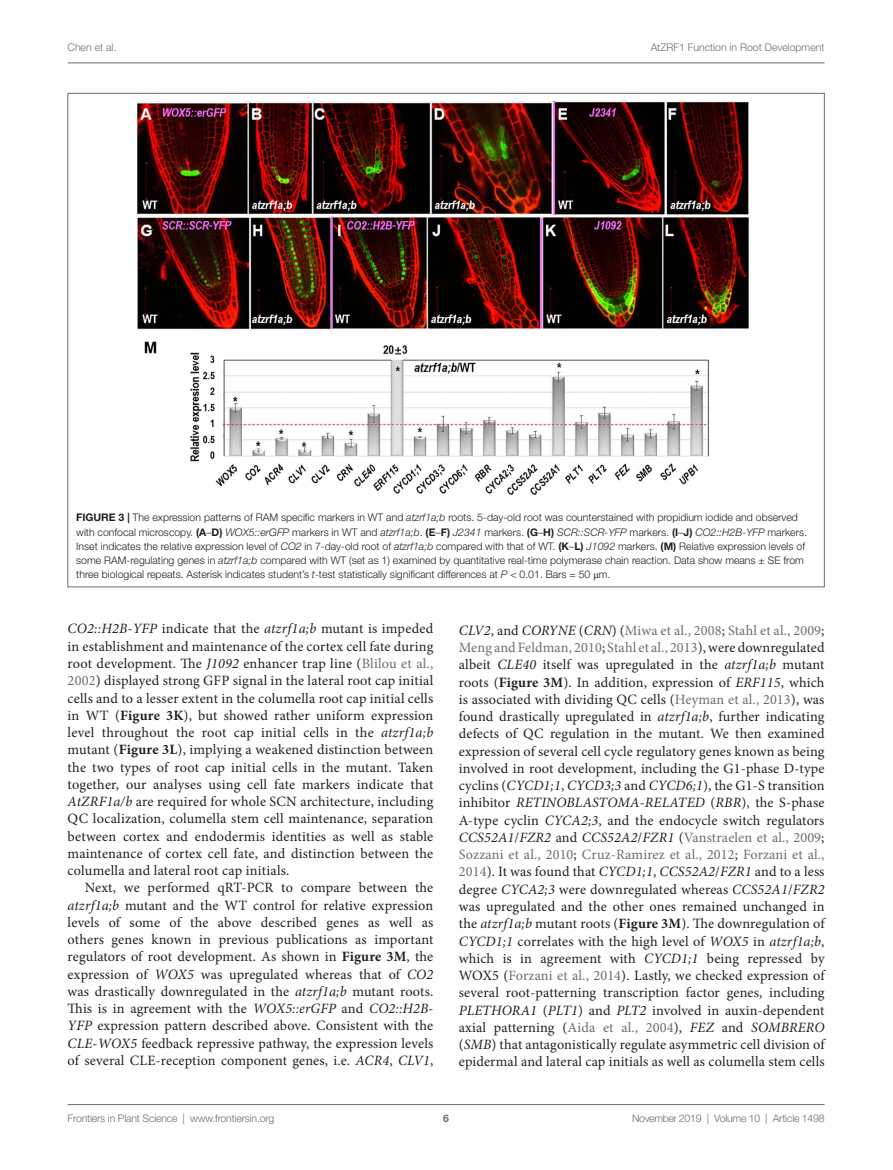
<style>
.page{position:relative;width:893px;height:1170px;background:#fff}
.page>*{position:absolute;margin:0;border:0;box-sizing:border-box;transform-origin:0 0}
.T{font:14.25px/17.2px "Minion Pro MTC";letter-spacing:.01em;color:#231f20;text-align:justify}
.T1{font:14.25px/17.2px "Minion Pro MTC";letter-spacing:.015em;color:#231f20;text-align:justify}
.FC{font:300 10.5px/14.2px "Helvetica Neue LT Std";color:#231f20}
.t1{font:300 10.5px "Helvetica Neue LT Std";letter-spacing:-.015em;color:#6c6d70}
.t2{font:700 10.5px "Helvetica Neue LT Std";color:#6c6d70}
.s1{font-weight:700}
.s2{font-style:italic}
.s3{color:#6c6d70}
.s4{font-family:"Minion Pro";font-weight:700}
</style>
<div class="page">
<hr style="left:68px;top:63px;width:756px;height:1px;background:#6c6d70">
<hr style="left:68px;top:1104px;width:756px;height:1px;background:#6c6d70">
<img style="left:138px;top:102px;width:611px;height:392px">
<p class="t1" style="left:68px;top:41px;width:50px">Chen et al.</p>
<p class="t1" style="left:651px;top:41px;width:175px">AtZRF1 Function in Root Development</p>
<p class="FC" style="left:76px;top:510px;width:732px"><span class="s1">FIGURE 3 |</span> The expression patterns of RAM specific markers in WT and <span class="s2">atzrf1a;b</span> roots. 5-day-old root was counterstained with propidium iodide and observed with confocal microscopy. <span class="s1">(A</span>–<span class="s1">D)</span> <span class="s2">WOX5::erGFP</span> markers in WT and <span class="s2">atzrf1a;b</span>. <span class="s1">(E</span>–<span class="s1">F)</span> <span class="s2">J2341</span> markers. <span class="s1">(G</span>–<span class="s1">H)</span> <span class="s2">SCR::SCR-YFP</span> markers. <span class="s1">(I</span>–<span class="s1">J)</span> <span class="s2">CO2::H2B-YFP</span> markers.<br>Inset indicates the relative expression level of <span class="s2">CO2</span> in 7-day-old root of <span class="s2">atzrf1a;b</span> compared with that of WT. <span class="s1">(K</span>–<span class="s1">L)</span> <span class="s2">J1092</span> markers. <span class="s1">(M)</span> Relative expression levels of some RAM-regulating genes in <span class="s2">atzrf1a;b</span> compared with WT (set as 1) examined by quantitative real-time polymerase chain reaction. Data show means ± SE from three biological repeats. Asterisk indicates student’s <span class="s2">t</span>-test statistically significant differences at <span class="s2">P</span> &lt; 0.01. Bars = 50 μm.</p>
<p class="T1" style="left:68px;top:620px;width:367px"><span class="s2">CO2::H2B-YFP</span> indicate that the <span class="s2">atzrf1a;b</span> mutant is impeded in establishment and maintenance of the cortex cell fate during root development. The <span class="s2">J1092</span> enhancer trap line (<span class="s3">Blilou et al., 2002</span>) displayed strong GFP signal in the lateral root cap initial cells and to a lesser extent in the columella root cap initial cells in WT (<span class="s4">Figure 3K</span>), but showed rather uniform expression level throughout the root cap initial cells in the <span class="s2">atzrf1a;b </span>mutant (<span class="s4">Figure 3L</span>), implying a weakened distinction between the two types of root cap initial cells in the mutant. Taken together, our analyses using cell fate markers indicate that <span class="s2">AtZRF1a/b</span> are required for whole SCN architecture, including QC localization, columella stem cell maintenance, separation between cortex and endodermis identities as well as stable maintenance of cortex cell fate, and distinction between the columella and lateral root cap initials.</p>
<p class="T" style="left:68px;top:879px;width:367px;text-indent:17px">Next, we performed qRT-PCR to compare between the <span class="s2">atzrf1a;b</span> mutant and the WT control for relative expression levels of some of the above described genes as well as others genes known in previous publications as important regulators of root development. As shown in <span class="s4">Figure 3M</span>, the expression of <span class="s2">WOX5</span> was upregulated whereas that of <span class="s2">CO2 </span>was drastically downregulated in the <span class="s2">atzrf1a;b</span> mutant roots.<br>This is in agreement with the <span class="s2">WOX5::erGFP</span> and <span class="s2">CO2::H2B-YFP</span> expression pattern described above. Consistent with the <span class="s2">CLE</span>-<span class="s2">WOX5</span> feedback repressive pathway, the expression levels of several CLE-reception component genes, i.e. <span class="s2">ACR4</span>, <span class="s2">CLV1</span>,</p>
<p class="T" style="left:459px;top:621px;width:367px"><span class="s2">CLV2</span>, and <span class="s2">CORYNE</span> (<span class="s2">CRN</span>) (<span class="s3">Miwa et al., 2008</span>; <span class="s3">Stahl et al., 2009</span>; <span class="s3">Meng and Feldman, 2010</span>; <span class="s3">Stahl et al., 2013</span>), were downregulated albeit <span class="s2">CLE40</span> itself was upregulated in the <span class="s2">atzrf1a;b</span> mutant roots (<span class="s4">Figure 3M</span>). In addition, expression of <span class="s2">ERF115</span>, which is associated with dividing QC cells (<span class="s3">Heyman et al., 2013</span>), was found drastically upregulated in <span class="s2">atzrf1a;b</span>, further indicating defects of QC regulation in the mutant. We then examined expression of several cell cycle regulatory genes known as being involved in root development, including the G1-phase D-type cyclins (<span class="s2">CYCD1;1</span>, <span class="s2">CYCD3;3</span> and <span class="s2">CYCD6;1</span>), the G1-S transition inhibitor <span class="s2">RETINOBLASTOMA</span>-<span class="s2">RELATED</span> (<span class="s2">RBR</span>), the S-phase A-type cyclin <span class="s2">CYCA2;3</span>, and the endocycle switch regulators <span class="s2">CCS52A1</span>/<span class="s2">FZR2</span> and <span class="s2">CCS52A2</span>/<span class="s2">FZR1</span> (<span class="s3">Vanstraelen et al., 2009</span>; <span class="s3">Sozzani et al., 2010</span>; <span class="s3">Cruz-Ramirez et al., 2012</span>; <span class="s3">Forzani et al., 2014</span>). It was found that <span class="s2">CYCD1;1</span>, <span class="s2">CCS52A2</span>/<span class="s2">FZR1</span> and to a less degree <span class="s2">CYCA2;3</span> were downregulated whereas <span class="s2">CCS52A1</span>/<span class="s2">FZR2 </span>was upregulated and the other ones remained unchanged in the <span class="s2">atzrf1a;b</span> mutant roots (<span class="s4">Figure 3M</span>). The downregulation of <span class="s2">CYCD1;1</span> correlates with the high level of <span class="s2">WOX5</span> in <span class="s2">atzrf1a;b</span>, which is in agreement with <span class="s2">CYCD1;1</span> being repressed by WOX5 (<span class="s3">Forzani et al., 2014</span>). Lastly, we checked expression of several root-patterning transcription factor genes, including <span class="s2">PLETHORA1</span> (<span class="s2">PLT1</span>) and <span class="s2">PLT2</span> involved in auxin-dependent axial patterning (<span class="s3">Aida et al., 2004</span>), <span class="s2">FEZ</span> and <span class="s2">SOMBRERO </span>(<span class="s2">SMB</span>) that antagonistically regulate asymmetric cell division of epidermal and lateral cap initials as well as columella stem cells</p>
<p class="t1" style="left:68px;top:1111px;width:208px">Frontiers in Plant Science | www.frontiersin.org</p>
<p class="t1" style="left:632px;top:1111px;width:194px">November 2019 | Volume 10 | Article 1498</p>
<p class="t2" style="left:443px;top:1111px;width:7px">6</p>
</div>
